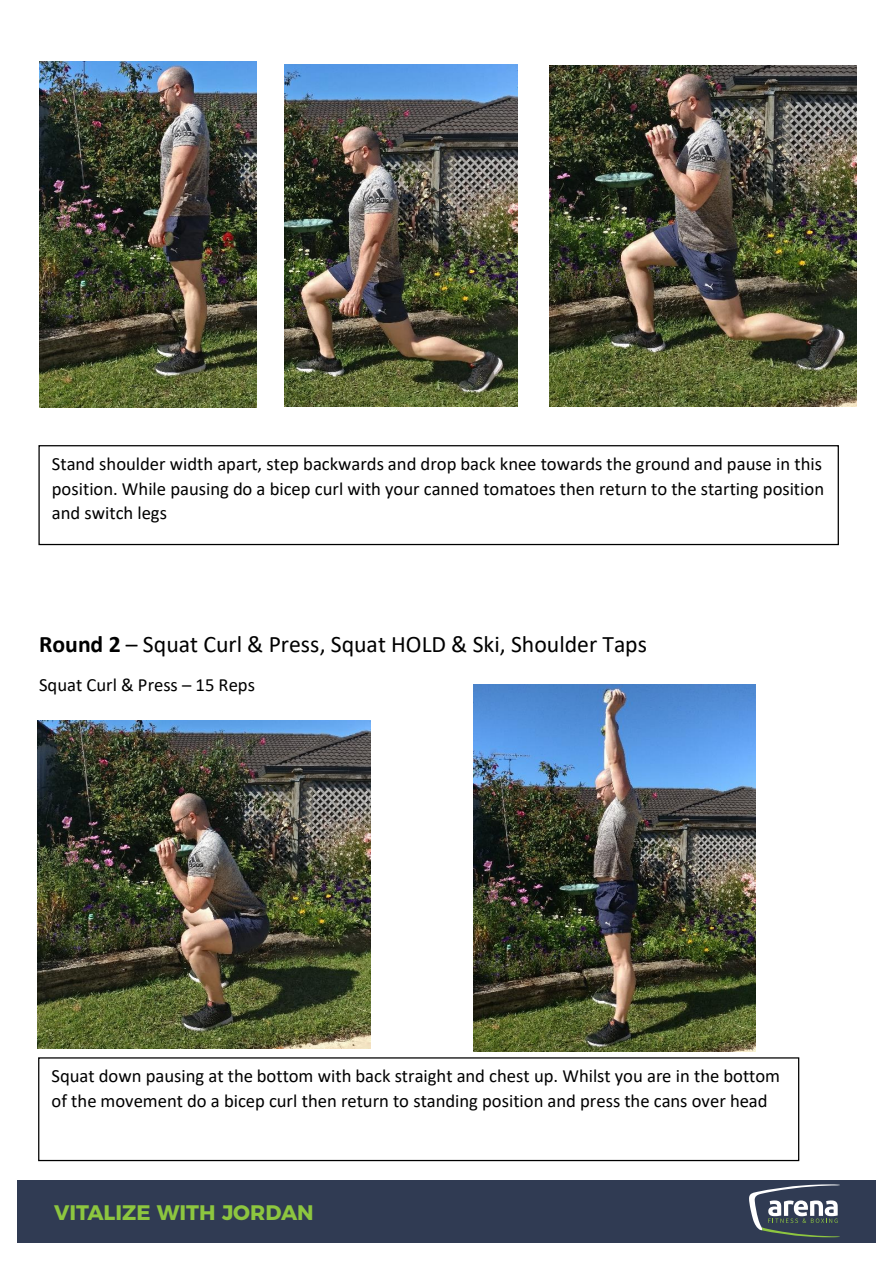
<style>
.page{position:relative;width:893px;height:1263px;background:#fff}
.page>*{position:absolute;margin:0;border:0;box-sizing:border-box;transform-origin:0 0}
.t1{font:23.7px "Calibri";color:#000}
.t2{font:700 21px "Montserrat";color:#8dc63f}
.t3{font:18.6px/24.5px "Calibri";color:#000;text-align:justify}
.s1{font-weight:700}
</style>
<div class="page">
<div style="left:17px;top:1180px;width:859px;height:63px;background:#303b53"></div>
<svg style="left:749px;top:1184px;width:91px;height:53px"></svg>
<img style="left:285px;top:64px;width:233px;height:343px">
<img style="left:39px;top:62px;width:218px;height:345px">
<img style="left:549px;top:66px;width:308px;height:340px">
<div style="left:38px;top:445px;width:801px;height:100px;border:1px solid #000"></div>
<img style="left:38px;top:721px;width:333px;height:328px">
<img style="left:473px;top:685px;width:283px;height:366px">
<div style="left:38px;top:1057px;width:761px;height:104px;border:1px solid #000"></div>
<p class="t3" style="left:52px;top:451px;width:774px">Stand shoulder width apart, step backwards and drop back knee towards the ground and pause in this position. While pausing do a bicep curl with your canned tomatoes then return to the starting position and switch legs</p>
<p class="t1" style="left:39px;top:627px;width:609px"><span class="s1">Round 2</span> – Squat Curl &amp; Press, Squat HOLD &amp; Ski, Shoulder Taps</p>
<p class="t3" style="left:39px;top:673px;width:217px">Squat Curl &amp; Press – 15 Reps</p>
<p class="t3" style="left:51px;top:1063px;width:730px">Squat down pausing at the bottom with back straight and chest up. Whilst you are in the bottom of the movement do a bicep curl then return to standing position and press the cans over head</p>
<p class="t2" style="left:54px;top:1195px;width:261px">VITALIZE WITH JORDAN</p>
</div>
